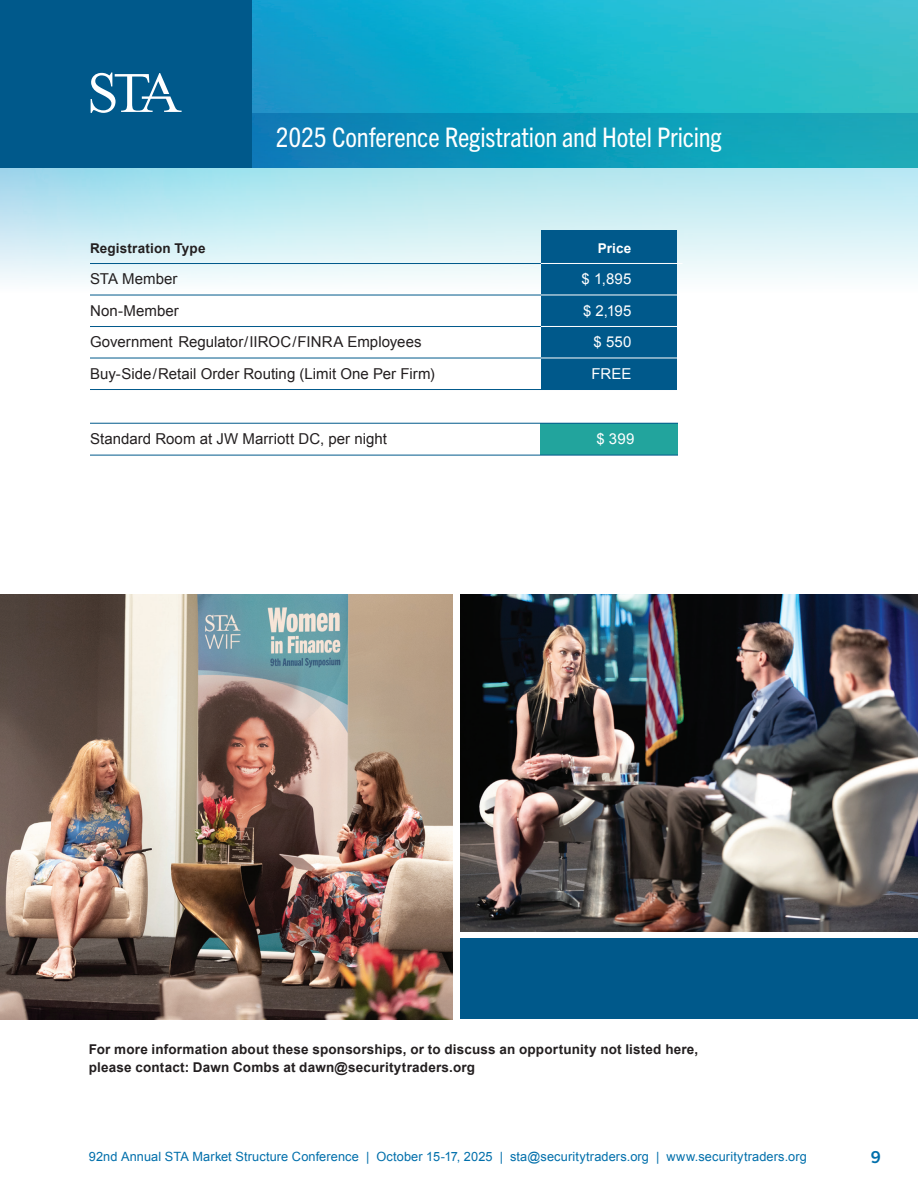
<style>
.page{position:relative;width:918px;height:1188px;background:#fff}
.page>*{position:absolute;margin:0;border:0;box-sizing:border-box;transform-origin:0 0}
.t1{font:condensed 27px "Trade Gothic Next LT Pro";letter-spacing:-.005em;color:#fff}
.t2{font:700 16.5px "Trade Gothic Next LT Pro";color:#006fab}
.t3{font:15px "Arial";letter-spacing:.005em;color:#231f20}
.t4{font:15px "Arial";letter-spacing:.015em;color:#fff}
.t5{font:700 13.5px/18px "Arial";letter-spacing:.015em;color:#231f20}
.t6{font:700 13.5px "Arial";letter-spacing:.015em;color:#fff}
.t7{font:12.75px "Arial";letter-spacing:.01em;color:#006fab}
</style>
<div class="page">
<div style="left:541px;top:423px;width:137px;height:32px;background:#22a49d"></div>
<img style="left:0;top:167px;width:918px;height:115px">
<img style="left:878px;top:0;width:40px;height:167px">
<img style="left:252px;top:0;width:626px;height:167px">
<div style="left:541px;top:230px;width:136px;height:159px;background:#00598b"></div>
<hr style="left:90px;top:263px;width:587px;height:1px;background:#00598b">
<hr style="left:90px;top:295px;width:587px;height:1px;background:#00598b">
<hr style="left:90px;top:326px;width:587px;height:1px;background:#00598b">
<hr style="left:90px;top:358px;width:587px;height:1px;background:#00598b">
<hr style="left:90px;top:389px;width:587px;height:1px;background:#00598b">
<div style="left:460px;top:938px;width:458px;height:81px;background:#00598b"></div>
<img style="left:460px;top:594px;width:458px;height:338px">
<img style="left:0;top:594px;width:453px;height:425px">
<hr style="left:541px;top:263px;width:142px;height:1px;background:#fff">
<hr style="left:541px;top:295px;width:142px;height:1px;background:#fff">
<hr style="left:541px;top:326px;width:142px;height:1px;background:#fff">
<hr style="left:541px;top:358px;width:142px;height:1px;background:#fff">
<div style="left:0;top:0;width:252px;height:167px;background:#00598b"></div>
<svg style="left:91px;top:73px;width:91px;height:40px"></svg>
<hr style="left:90px;top:423px;width:588px;height:1px;background:#00598b">
<hr style="left:90px;top:455px;width:588px;height:1px;background:#00598b">
<h1 class="t1" style="left:276px;top:119px;width:447px">2025 Conference Registration and Hotel Pricing</h1>
<p class="t5" style="left:90px;top:240px;width:117px">Registration Type</p>
<p class="t6" style="left:598px;top:239px;width:35px">Price</p>
<p class="t3" style="left:90px;top:269px;width:89px">STA Member</p>
<p class="t4" style="left:582px;top:269px;width:51px">$ 1,895</p>
<p class="t3" style="left:90px;top:301px;width:90px">Non-Member</p>
<p class="t4" style="left:583px;top:301px;width:50px">$ 2,195</p>
<p class="t3" style="left:90px;top:332px;width:333px">Government Regulator/IIROC/FINRA Employees</p>
<p class="t4" style="left:594px;top:332px;width:39px">$ 550</p>
<p class="t3" style="left:90px;top:364px;width:346px">Buy-Side/Retail Order Routing (Limit One Per Firm)</p>
<p class="t4" style="left:592px;top:364px;width:41px">FREE</p>
<p class="t3" style="left:90px;top:429px;width:298px">Standard Room at JW Marriott DC, per night</p>
<p class="t4" style="left:596px;top:429px;width:40px">$ 399</p>
<p class="t5" style="left:89px;top:1041px;width:611px">For more information about these sponsorships, or to discuss an opportunity not listed here, please contact: Dawn Combs at dawn@securitytraders.org</p>
<p class="t7" style="left:89px;top:1148px;width:720px">92nd Annual STA Market Structure Conference | October 15-17, 2025 | sta@securitytraders.org | www.securitytraders.org</p>
<p class="t2" style="left:871px;top:1146px;width:11px">9</p>
</div>
